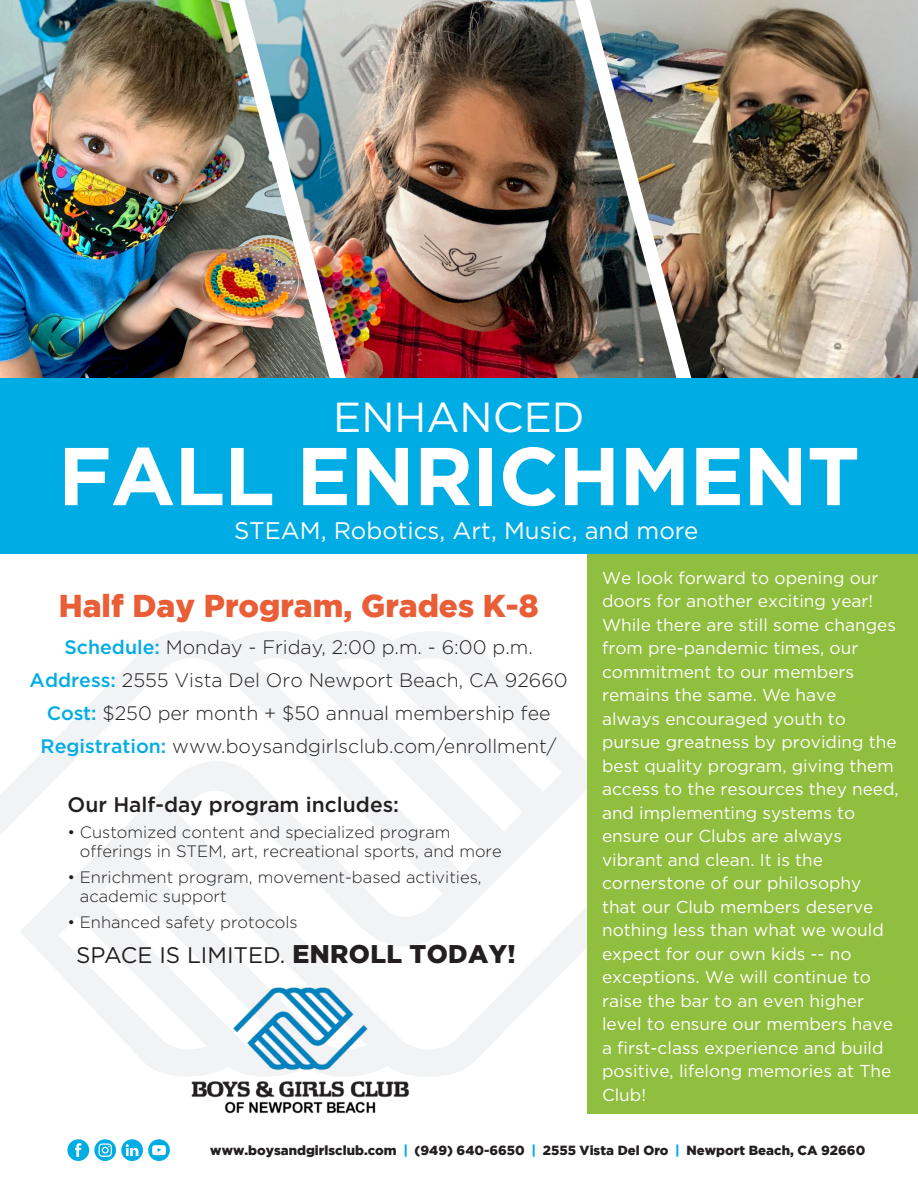
<style>
.page{position:relative;width:918px;height:1188px;background:#fff}
.page>*{position:absolute;margin:0;border:0;box-sizing:border-box;transform-origin:0 0}
.t1{font:700 81.75px "Gotham";letter-spacing:-.01em;color:#fff}
.t2{font:42px "Gotham";color:#fff}
.t3{font:900 31.5px "Gotham";color:#e95d37}
.t4{font:24px "Gotham";color:#fff}
.t5{font:22.5px "Gotham";color:#231f20}
.t6{font:500 21px "Gotham";color:#231f20}
.t7{font:300 19.5px/33px "Gotham";color:#231f20;text-align:center}
.t8{font:17.25px/23.5px "Gotham";color:#fff}
.t9{font:300 16.5px/19.5px "Gotham";color:#231f20}
.t10{font:900 13.2px "Gotham";color:#231f20}
.s1{font-weight:500;color:#00ace4}
.s2{font-weight:900;font-size:25.5px}
.s3{color:#00ace4}
</style>
<div class="page">
<img style="left:0;top:0;width:244px;height:378px">
<img style="left:244px;top:0;width:346px;height:378px">
<img style="left:590px;top:0;width:328px;height:378px">
<svg style="left:0;top:631px;width:587px;height:445px"></svg>
<div style="left:587px;top:554px;width:331px;height:560px;background:#90be3e"></div>
<div style="left:67px;top:1139px;width:22px;height:22px;background:#00ace4;border-radius:50%"></div>
<svg style="left:75px;top:1143px;width:7px;height:14px"></svg>
<svg style="left:121px;top:1139px;width:22px;height:22px"></svg>
<svg style="left:126px;top:1144px;width:12px;height:12px"></svg>
<svg style="left:148px;top:1139px;width:22px;height:22px"></svg>
<svg style="left:152px;top:1145px;width:14px;height:10px"></svg>
<svg style="left:94px;top:1139px;width:22px;height:22px"></svg>
<svg style="left:99px;top:1143px;width:13px;height:14px"></svg>
<div style="left:0;top:378px;width:918px;height:176px;background:#00ace4"></div>
<img style="left:187px;top:985px;width:227px;height:129px">
<p class="t2" style="left:333px;top:390px;width:253px">ENHANCED</p>
<p class="t1" style="left:58px;top:429px;width:803px">FALL ENRICHMENT</p>
<p class="t4" style="left:234px;top:516px;width:465px">STEAM, Robotics, Art, Music, and more</p>
<p class="t3" style="left:59px;top:588px;width:481px">Half Day Program, Grades K-8</p>
<p class="t7" style="left:30px;top:630px;width:540px"><span class="s1">Schedule:</span> Monday - Friday, 2:00 p.m. - 6:00 p.m.<br><span class="s1">Address:</span> 2555 Vista Del Oro Newport Beach, CA 92660<br><span class="s1">Cost:</span> $250 per month + $50 annual membership fee <span class="s1">Registration:</span> www.boysandgirlsclub.com/enrollment/</p>
<p class="t6" style="left:68px;top:791px;width:333px">Our Half-day program includes:</p>
<p class="t9" style="left:80px;top:822px;width:423px;text-indent:-12px">• Customized content and specialized program offerings in STEM, art, recreational sports, and more</p>
<p class="t9" style="left:80px;top:867px;width:403px;text-indent:-12px">• Enrichment program, movement-based activities, academic support</p>
<p class="t9" style="left:68px;top:912px;width:232px">• Enhanced safety protocols</p>
<p class="t5" style="left:76px;top:941px;width:441px">SPACE IS LIMITED. <span class="s2">ENROLL TODAY!</span></p>
<p class="t8" style="left:602px;top:565px;width:298px">We look forward to opening our doors for another exciting year!<br>While there are still some changes from pre-pandemic times, our commitment to our members remains the same. We have always encouraged youth to pursue greatness by providing the best quality program, giving them access to the resources they need, and implementing systems to ensure our Clubs are always vibrant and clean. It is the cornerstone of our philosophy that our Club members deserve nothing less than what we would expect for our own kids -- no exceptions. We will continue to raise the bar to an even higher level to ensure our members have a first-class experience and build positive, lifelong memories at The<br>Club!</p>
<p class="t10" style="left:210px;top:1142px;width:656px">www.boysandgirlsclub.com <span class="s3">|</span> (949) 640-6650 <span class="s3">|</span> 2555 Vista Del Oro <span class="s3">|</span> Newport Beach, CA 92660</p>
</div>
